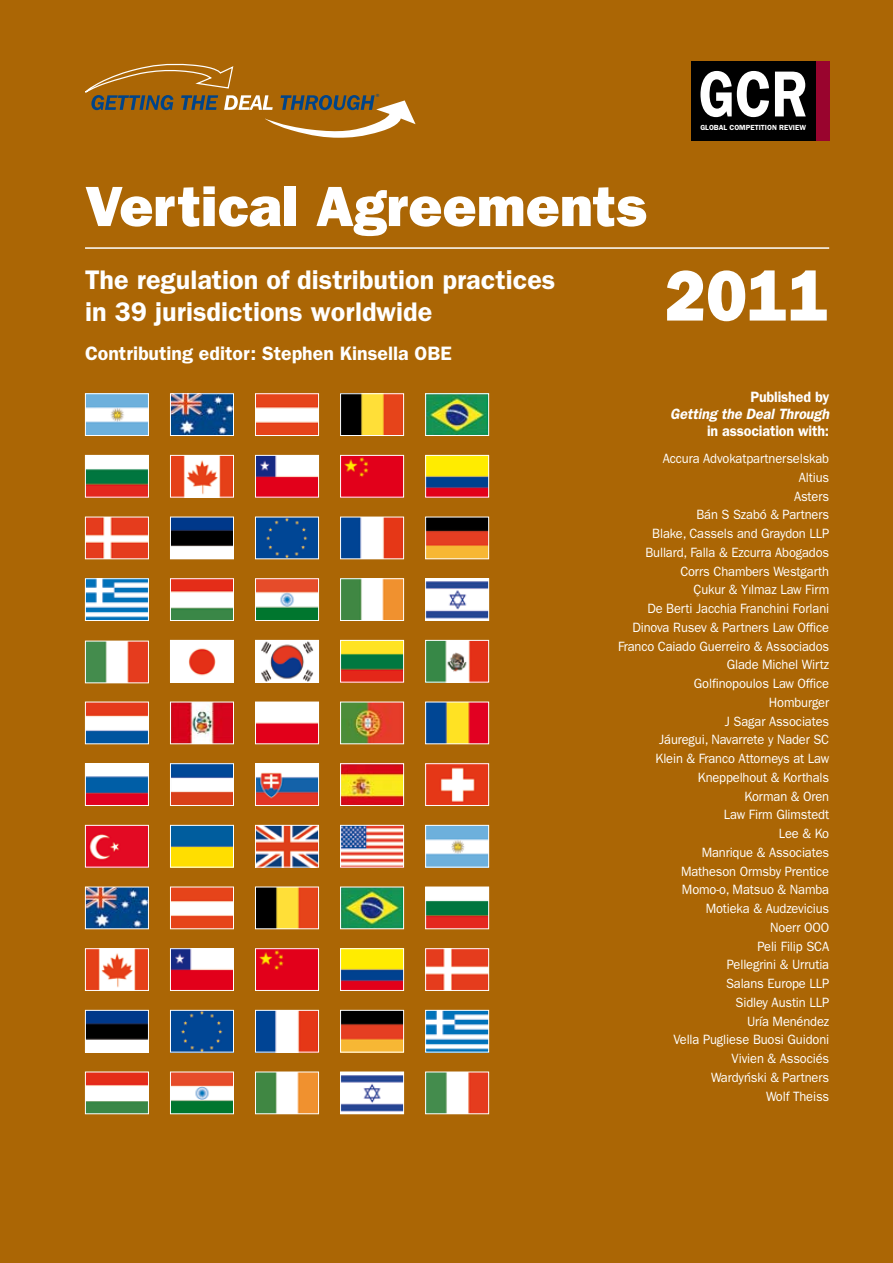
<style>
.page{position:relative;width:893px;height:1263px;background:#ab6605}
.page>*{position:absolute;margin:0;border:0;box-sizing:border-box;transform-origin:0 0}
.t1{font:800 72px "Franklin Gothic";color:#fff;scale:.95 1}
.t2{font:600 65.4px "Franklin Gothic";color:#fff;scale:.84 1}
.t3{font:800 57px "Franklin Gothic";color:#fff}
.t4{font:600 27px/31.5px "Franklin Gothic";color:#fff}
.t5{font:600 19.5px "Franklin Gothic";color:#fff}
.t6{font:600 15px "Franklin Gothic";letter-spacing:-.01em;color:#fff;scale:.95 1}
.t7{font:italic 600 15px "Franklin Gothic";letter-spacing:-.005em;color:#fff;scale:.95 1}
.t8{font:13.5px/18.8px "Franklin Gothic";letter-spacing:-.01em;color:#fff;text-align:right;scale:.95 1}
.t9{font:600 7.35px "Franklin Gothic";color:#fff}
.t10{font:7.35px "Franklin Gothic";color:#004489}
</style>
<div class="page">
<img style="left:172px;top:395px;width:60px;height:39px">
<div style="left:170px;top:393px;width:64px;height:43px;border:1px solid #fff"></div>
<img style="left:87px;top:395px;width:60px;height:39px">
<div style="left:85px;top:393px;width:64px;height:43px;border:1px solid #fff"></div>
<img style="left:342px;top:395px;width:60px;height:39px">
<div style="left:340px;top:393px;width:64px;height:43px;border:1px solid #fff"></div>
<img style="left:427px;top:395px;width:60px;height:39px">
<div style="left:425px;top:393px;width:64px;height:43px;border:1px solid #fff"></div>
<img style="left:342px;top:457px;width:60px;height:38px">
<div style="left:340px;top:455px;width:64px;height:42px;border:1px solid #fff"></div>
<img style="left:257px;top:519px;width:60px;height:38px">
<div style="left:255px;top:517px;width:64px;height:42px;border:1px solid #fff"></div>
<img style="left:257px;top:457px;width:60px;height:38px">
<div style="left:255px;top:455px;width:64px;height:42px;border:1px solid #fff"></div>
<img style="left:342px;top:519px;width:60px;height:38px">
<div style="left:340px;top:517px;width:64px;height:42px;border:1px solid #fff"></div>
<img style="left:427px;top:519px;width:60px;height:38px">
<div style="left:425px;top:517px;width:64px;height:42px;border:1px solid #fff"></div>
<img style="left:172px;top:519px;width:60px;height:38px">
<div style="left:170px;top:517px;width:64px;height:42px;border:1px solid #fff"></div>
<img style="left:172px;top:457px;width:60px;height:38px">
<div style="left:170px;top:455px;width:64px;height:42px;border:1px solid #fff"></div>
<img style="left:257px;top:395px;width:60px;height:39px">
<div style="left:255px;top:393px;width:64px;height:43px;border:1px solid #fff"></div>
<img style="left:427px;top:457px;width:60px;height:38px">
<div style="left:425px;top:455px;width:64px;height:42px;border:1px solid #fff"></div>
<img style="left:87px;top:519px;width:60px;height:38px">
<div style="left:85px;top:517px;width:64px;height:42px;border:1px solid #fff"></div>
<img style="left:87px;top:457px;width:60px;height:38px">
<div style="left:85px;top:455px;width:64px;height:42px;border:1px solid #fff"></div>
<img style="left:257px;top:580px;width:60px;height:39px">
<div style="left:255px;top:578px;width:64px;height:43px;border:1px solid #fff"></div>
<img style="left:87px;top:643px;width:60px;height:38px">
<div style="left:85px;top:641px;width:64px;height:42px;border:1px solid #fff"></div>
<img style="left:87px;top:580px;width:60px;height:39px">
<div style="left:85px;top:578px;width:64px;height:43px;border:1px solid #fff"></div>
<img style="left:172px;top:642px;width:60px;height:38px">
<div style="left:170px;top:640px;width:64px;height:42px;border:1px solid #fff"></div>
<img style="left:342px;top:642px;width:60px;height:38px">
<div style="left:340px;top:640px;width:64px;height:42px;border:1px solid #fff"></div>
<img style="left:427px;top:642px;width:60px;height:38px">
<div style="left:425px;top:640px;width:64px;height:42px;border:1px solid #fff"></div>
<img style="left:342px;top:580px;width:60px;height:39px">
<div style="left:340px;top:578px;width:64px;height:43px;border:1px solid #fff"></div>
<img style="left:172px;top:704px;width:60px;height:38px">
<div style="left:170px;top:702px;width:64px;height:42px;border:1px solid #fff"></div>
<img style="left:257px;top:704px;width:60px;height:38px">
<div style="left:255px;top:702px;width:64px;height:42px;border:1px solid #fff"></div>
<img style="left:427px;top:704px;width:60px;height:38px">
<div style="left:425px;top:702px;width:64px;height:42px;border:1px solid #fff"></div>
<img style="left:342px;top:765px;width:60px;height:39px">
<div style="left:340px;top:763px;width:64px;height:43px;border:1px solid #fff"></div>
<img style="left:257px;top:642px;width:60px;height:38px">
<div style="left:255px;top:640px;width:64px;height:42px;border:1px solid #fff"></div>
<img style="left:87px;top:704px;width:60px;height:38px">
<div style="left:85px;top:702px;width:64px;height:42px;border:1px solid #fff"></div>
<img style="left:87px;top:765px;width:60px;height:39px">
<div style="left:85px;top:763px;width:64px;height:43px;border:1px solid #fff"></div>
<img style="left:427px;top:765px;width:60px;height:39px">
<div style="left:425px;top:763px;width:64px;height:43px;border:1px solid #fff"></div>
<img style="left:342px;top:704px;width:60px;height:38px">
<div style="left:340px;top:702px;width:64px;height:42px;border:1px solid #fff"></div>
<img style="left:342px;top:827px;width:60px;height:38px">
<div style="left:340px;top:825px;width:64px;height:42px;border:1px solid #fff"></div>
<img style="left:172px;top:765px;width:60px;height:39px">
<div style="left:170px;top:763px;width:64px;height:43px;border:1px solid #fff"></div>
<hr style="left:85px;top:247px;width:744px;height:2px;background:#fff">
<img style="left:257px;top:827px;width:60px;height:38px">
<div style="left:255px;top:825px;width:64px;height:42px;border:1px solid #fff"></div>
<img style="left:87px;top:827px;width:60px;height:38px">
<div style="left:85px;top:825px;width:64px;height:42px;border:1px solid #fff"></div>
<div style="left:691px;top:61px;width:135px;height:80px;background:#000"></div>
<div style="left:816px;top:61px;width:13px;height:80px;background:#99042e"></div>
<svg style="left:85px;top:64px;width:331px;height:74px"></svg>
<img style="left:87px;top:889px;width:60px;height:38px">
<div style="left:85px;top:887px;width:64px;height:42px;border:1px solid #fff"></div>
<img style="left:427px;top:827px;width:60px;height:38px">
<div style="left:425px;top:825px;width:64px;height:42px;border:1px solid #fff"></div>
<img style="left:257px;top:889px;width:60px;height:38px">
<div style="left:255px;top:887px;width:64px;height:42px;border:1px solid #fff"></div>
<img style="left:342px;top:889px;width:60px;height:38px">
<div style="left:340px;top:887px;width:64px;height:42px;border:1px solid #fff"></div>
<img style="left:257px;top:950px;width:60px;height:39px">
<div style="left:255px;top:948px;width:64px;height:43px;border:1px solid #fff"></div>
<img style="left:172px;top:1012px;width:60px;height:38px">
<div style="left:170px;top:1010px;width:64px;height:42px;border:1px solid #fff"></div>
<img style="left:427px;top:580px;width:60px;height:39px">
<div style="left:425px;top:578px;width:64px;height:43px;border:1px solid #fff"></div>
<img style="left:257px;top:1012px;width:60px;height:38px">
<div style="left:255px;top:1010px;width:64px;height:42px;border:1px solid #fff"></div>
<img style="left:342px;top:1012px;width:60px;height:38px">
<div style="left:340px;top:1010px;width:64px;height:42px;border:1px solid #fff"></div>
<img style="left:172px;top:580px;width:60px;height:39px">
<div style="left:170px;top:578px;width:64px;height:43px;border:1px solid #fff"></div>
<img style="left:87px;top:950px;width:60px;height:39px">
<div style="left:85px;top:948px;width:64px;height:43px;border:1px solid #fff"></div>
<img style="left:172px;top:889px;width:60px;height:38px">
<div style="left:170px;top:887px;width:64px;height:42px;border:1px solid #fff"></div>
<img style="left:342px;top:950px;width:60px;height:39px">
<div style="left:340px;top:948px;width:64px;height:43px;border:1px solid #fff"></div>
<img style="left:427px;top:950px;width:60px;height:39px">
<div style="left:425px;top:948px;width:64px;height:43px;border:1px solid #fff"></div>
<img style="left:257px;top:765px;width:60px;height:39px">
<div style="left:255px;top:763px;width:64px;height:43px;border:1px solid #fff"></div>
<img style="left:172px;top:1073px;width:60px;height:39px">
<div style="left:170px;top:1071px;width:64px;height:43px;border:1px solid #fff"></div>
<img style="left:427px;top:1073px;width:60px;height:39px">
<div style="left:425px;top:1071px;width:64px;height:43px;border:1px solid #fff"></div>
<img style="left:257px;top:1073px;width:60px;height:39px">
<div style="left:255px;top:1071px;width:64px;height:43px;border:1px solid #fff"></div>
<img style="left:172px;top:827px;width:60px;height:38px">
<div style="left:170px;top:825px;width:64px;height:42px;border:1px solid #fff"></div>
<img style="left:427px;top:889px;width:60px;height:38px">
<div style="left:425px;top:887px;width:64px;height:42px;border:1px solid #fff"></div>
<img style="left:172px;top:950px;width:60px;height:39px">
<div style="left:170px;top:948px;width:64px;height:43px;border:1px solid #fff"></div>
<img style="left:87px;top:1012px;width:60px;height:38px">
<div style="left:85px;top:1010px;width:64px;height:42px;border:1px solid #fff"></div>
<img style="left:427px;top:1012px;width:60px;height:38px">
<div style="left:425px;top:1010px;width:64px;height:42px;border:1px solid #fff"></div>
<img style="left:87px;top:1073px;width:60px;height:39px">
<div style="left:85px;top:1071px;width:64px;height:43px;border:1px solid #fff"></div>
<img style="left:342px;top:1073px;width:60px;height:39px">
<div style="left:340px;top:1071px;width:64px;height:43px;border:1px solid #fff"></div>
<p class="t10" style="left:376px;top:92px;width:7px">®</p>
<h2 class="t2" style="left:699px;top:55px;width:131px">GCR</h2>
<p class="t9" style="left:700px;top:123px;width:107px">GLOBAL COMPETITION REVIEW</p>
<h3 class="t3" style="left:85px;top:173px;width:563px">Vertical Agreements</h3>
<h3 class="t4" style="left:85px;top:264px;width:472px">The regulation of distribution practices in 39 jurisdictions worldwide</h3>
<h1 class="t1" style="left:665px;top:253px;width:174px">2011</h1>
<h3 class="t5" style="left:85px;top:341px;width:368px">Contributing editor: Stephen Kinsella OBE</h3>
<p class="t6" style="left:750px;top:387px;width:84px">Published by</p>
<p class="t7" style="left:670px;top:405px;width:169px">Getting the Deal Through</p>
<p class="t6" style="left:707px;top:422px;width:130px">in association with:</p>
<p class="t8" style="left:618px;top:449px;width:224px">Accura Advokatpartnerselskab<br>Altius<br>Asters<br>Bán S Szabó &amp; Partners<br>Blake, Cassels and Graydon LLP<br>Bullard, Falla &amp; Ezcurra Abogados<br>Corrs Chambers Westgarth<br>Çukur &amp; Yılmaz Law Firm<br>De Berti Jacchia Franchini Forlani<br>Dinova Rusev &amp; Partners Law Office<br>Franco Caiado Guerreiro &amp; Associados<br>Glade Michel Wirtz<br>Golfinopoulos Law Office<br>Homburger<br>J Sagar Associates<br>Jáuregui, Navarrete y Nader SC<br>Klein &amp; Franco Attorneys at Law<br>Kneppelhout &amp; Korthals<br>Korman &amp; Oren<br>Law Firm Glimstedt<br>Lee &amp; Ko<br>Manrique &amp; Associates<br>Matheson Ormsby Prentice<br>Momo-o, Matsuo &amp; Namba<br>Motieka &amp; Audzevicius<br>Noerr OOO<br>Peli Filip SCA<br>Pellegrini &amp; Urrutia<br>Salans Europe LLP<br>Sidley Austin LLP<br>Uría Menéndez<br>Vella Pugliese Buosi Guidoni<br>Vivien &amp; Associés<br>Wardy´nski &amp; Partners<br>Wolf Theiss</p>
</div>
